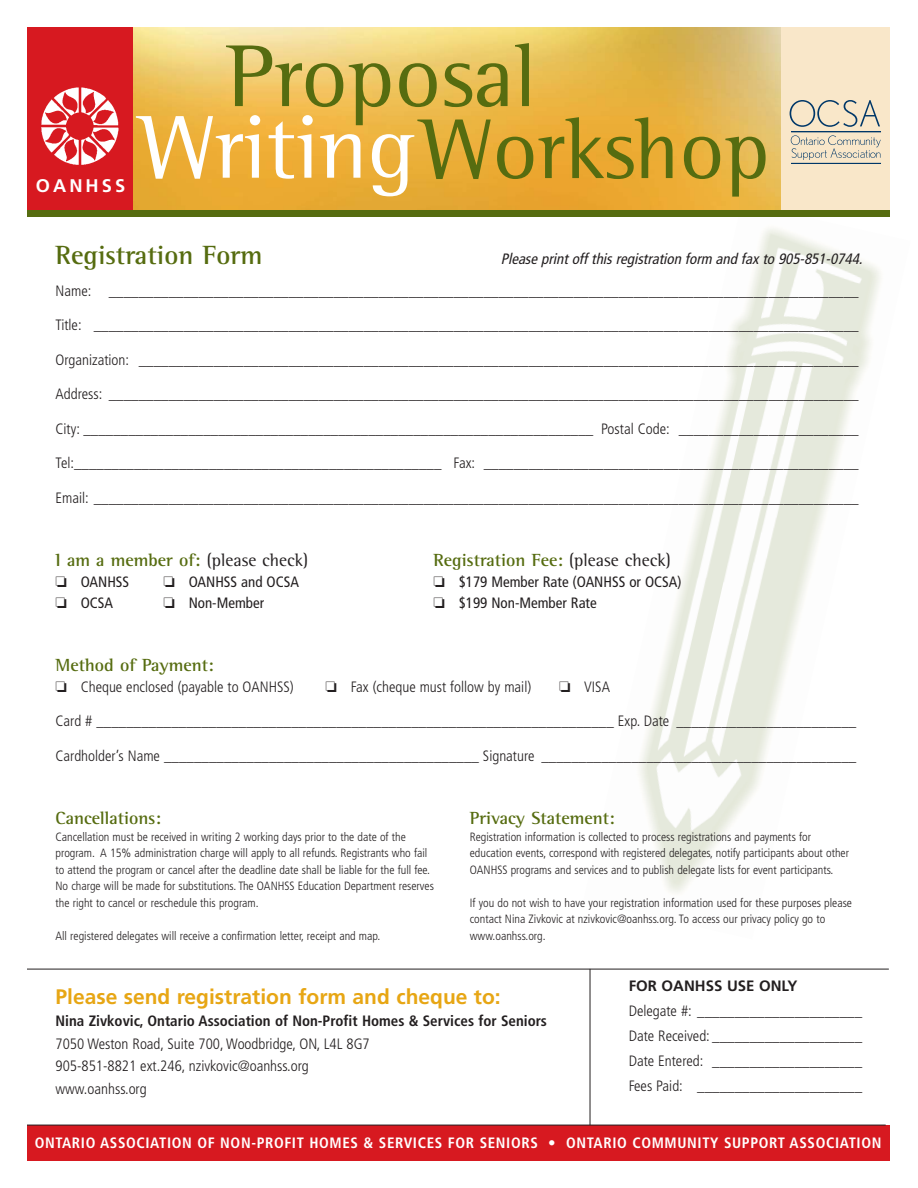
<style>
.page{position:relative;width:918px;height:1188px;background:#fff}
.page>*{position:absolute;margin:0;border:0;box-sizing:border-box;transform-origin:0 0}
.t1{font:90px "Rotis Semi Serif";color:#566c10}
.t2{font:87px "Rotis Semi Serif";color:#566c10}
.t3{font:700 27px "Rotis Semi Serif";color:#566c10}
.t4{font:700 21px "Frutiger";color:#e7a614}
.t5{font:700 18.3px "Frutiger";letter-spacing:.165em;color:#fff}
.t6{font:700 18px "Rotis Semi Serif";color:#566c10}
.t7{font:300 condensed 15px/24.9px "Frutiger";color:#231f20;text-align:justify}
.t8{font:700 condensed 15px "Frutiger";letter-spacing:.04em;color:#fff}
.t9{font:condensed 15px "Frutiger";color:#231f20}
.t10{font:700 condensed 15px "Frutiger";color:#231f20}
.t11{font:italic condensed 15px "Frutiger";color:#231f20}
.t12{font:700 15px "Frutiger";color:#231f20}
.t13{font:300 condensed 12px/16.5px "Frutiger";color:#231f20}
.s1{font-size:91.5px;color:#fff}
.s2{font-weight:400;color:#231f20}
</style>
<div class="page">
<img style="left:583px;top:216px;width:307px;height:677px">
<img style="left:133px;top:27px;width:648px;height:183px">
<div style="left:27px;top:27px;width:106px;height:183px;background:#d71920"></div>
<img style="left:41px;top:87px;width:78px;height:78px">
<div style="left:781px;top:27px;width:109px;height:186px;background:#f9e7c9"></div>
<svg style="left:791px;top:135px;width:90px;height:25px"></svg>
<hr style="left:791px;top:132px;width:90px;height:1px;background:#003768">
<hr style="left:791px;top:163px;width:90px;height:1px;background:#003768">
<svg style="left:790px;top:100px;width:90px;height:27px"></svg>
<div style="left:27px;top:210px;width:863px;height:6px;background:#566c10"></div>
<hr style="left:27px;top:969px;width:862px;height:1px;background:#231f20">
<hr style="left:590px;top:969px;width:1px;height:156px;background:#231f20">
<div style="left:27px;top:1125px;width:862px;height:36px;background:#d71920"></div>
<hr style="left:27px;top:1125px;width:859px;height:1px;background:#231f20">
<p class="t5" style="left:36px;top:178px;width:91px">OANHSS</p>
<h1 class="t1" style="left:226px;top:43px;width:312px">Proposal</h1>
<h2 class="t2" style="left:140px;top:117px;width:631px"><span class="s1">Writing</span>Workshop</h2>
<h3 class="t3" style="left:56px;top:245px;width:208px">Registration Form</h3>
<p class="t11" style="left:501px;top:253px;width:366px">Please printoff thisregistration form and fax to 905-851-0744.</p>
<p class="t7" style="left:56px;top:279px;width:805px">Name: ____________________________________________________________________________________________________</p>
<p class="t7" style="left:56px;top:314px;width:805px">Title: ______________________________________________________________________________________________________</p>
<p class="t7" style="left:56px;top:348px;width:805px">Organization: ________________________________________________________________________________________________</p>
<p class="t7" style="left:56px;top:383px;width:805px">Address: ____________________________________________________________________________________________________</p>
<p class="t7" style="left:56px;top:417px;width:805px">City: ____________________________________________________________________ Postal Code: ________________________</p>
<p class="t7" style="left:56px;top:452px;width:805px">Tel:_________________________________________________ Fax: __________________________________________________</p>
<p class="t7" style="left:56px;top:486px;width:805px">Email: ______________________________________________________________________________________________________</p>
<p class="t6" style="left:56px;top:553px;width:254px">I am a member of: <span class="s2">(please check)</span></p>
<p class="t6" style="left:434px;top:553px;width:239px">Registration Fee: <span class="s2">(please check)</span></p>
<p class="t9" style="left:56px;top:576px;width:75px">❏ OANHSS</p>
<p class="t9" style="left:164px;top:576px;width:137px">❏ OANHSS and OCSA</p>
<p class="t9" style="left:434px;top:576px;width:250px">❏ $179 Member Rate (OANHSS or OCSA)</p>
<p class="t9" style="left:56px;top:597px;width:59px">❏ OCSA</p>
<p class="t9" style="left:164px;top:597px;width:102px">❏ Non-Member</p>
<p class="t9" style="left:434px;top:597px;width:165px">❏ $199 Non-Member Rate</p>
<p class="t6" style="left:56px;top:658px;width:160px">Method of Payment:</p>
<p class="t7" style="left:56px;top:675px;width:240px">❏ Cheque enclosed (payable to OANHSS)</p>
<p class="t7" style="left:326px;top:675px;width:207px">❏ Fax (cheque must follow by mail)</p>
<p class="t7" style="left:559px;top:675px;width:53px">❏ VISA</p>
<p class="t7" style="left:56px;top:710px;width:802px">Card # _____________________________________________________________________ Exp. Date ________________________</p>
<p class="t7" style="left:56px;top:744px;width:802px">Cardholder’s Name __________________________________________ Signature __________________________________________</p>
<p class="t6" style="left:56px;top:811px;width:107px">Cancellations:</p>
<p class="t13" style="left:56px;top:829px;width:380px">Cancellation must be received in writing 2 working days prior to the date of the program. A 15% administration charge will apply to all refunds. Registrants who fail to attend the program or cancel after the deadline date shall be liable for the full fee.<br>No charge will be made for substitutions. The OANHSS Education Department reserves the right to cancel or reschedule this program.</p>
<p class="t13" style="left:56px;top:928px;width:327px">All registered delegates will receive a confirmation letter, receipt and map.</p>
<p class="t6" style="left:470px;top:811px;width:146px">Privacy Statement:</p>
<p class="t13" style="left:470px;top:829px;width:381px">Registration information is collected to process registrations and payments for education events, correspond with registered delegates, notify participants about other<br>OANHSS programs and services and to publish delegate lists for event participants.</p>
<p class="t13" style="left:470px;top:895px;width:384px">If you do not wish to have your registration information used for these purposes please contact Nina Zivkovic at nzivkovic@oanhss.org. To access our privacy policy go to www.oanhss.org.</p>
<h3 class="t4" style="left:56px;top:988px;width:447px">Please send registration form and cheque to:</h3>
<p class="t10" style="left:56px;top:1015px;width:493px">Nina Zivkovic, Ontario Association of Non-Profit Homes &amp; Services for Seniors</p>
<p class="t7" style="left:56px;top:1033px;width:316px;line-height:22.5px;text-align:left">7050 Weston Road, Suite 700, Woodbridge, ON, L4L 8G7<br>905-851-8821 ext.246, nzivkovic@oanhss.org www.oanhss.org</p>
<p class="t12" style="left:629px;top:980px;width:170px">FOR OANHSS USE ONLY</p>
<p class="t7" style="left:629px;top:1000px;width:235px">Delegate #: ______________________ Date Received: ____________________ Date Entered: ____________________ Fees Paid: ______________________</p>
<p class="t8" style="left:35px;top:1137px;width:848px">ONTARIO ASSOCIATION OF NON-PROFIT HOMES &amp; SERVICES FOR SENIORS • ONTARIO COMMUNITY SUPPORT ASSOCIATION</p>
</div>
